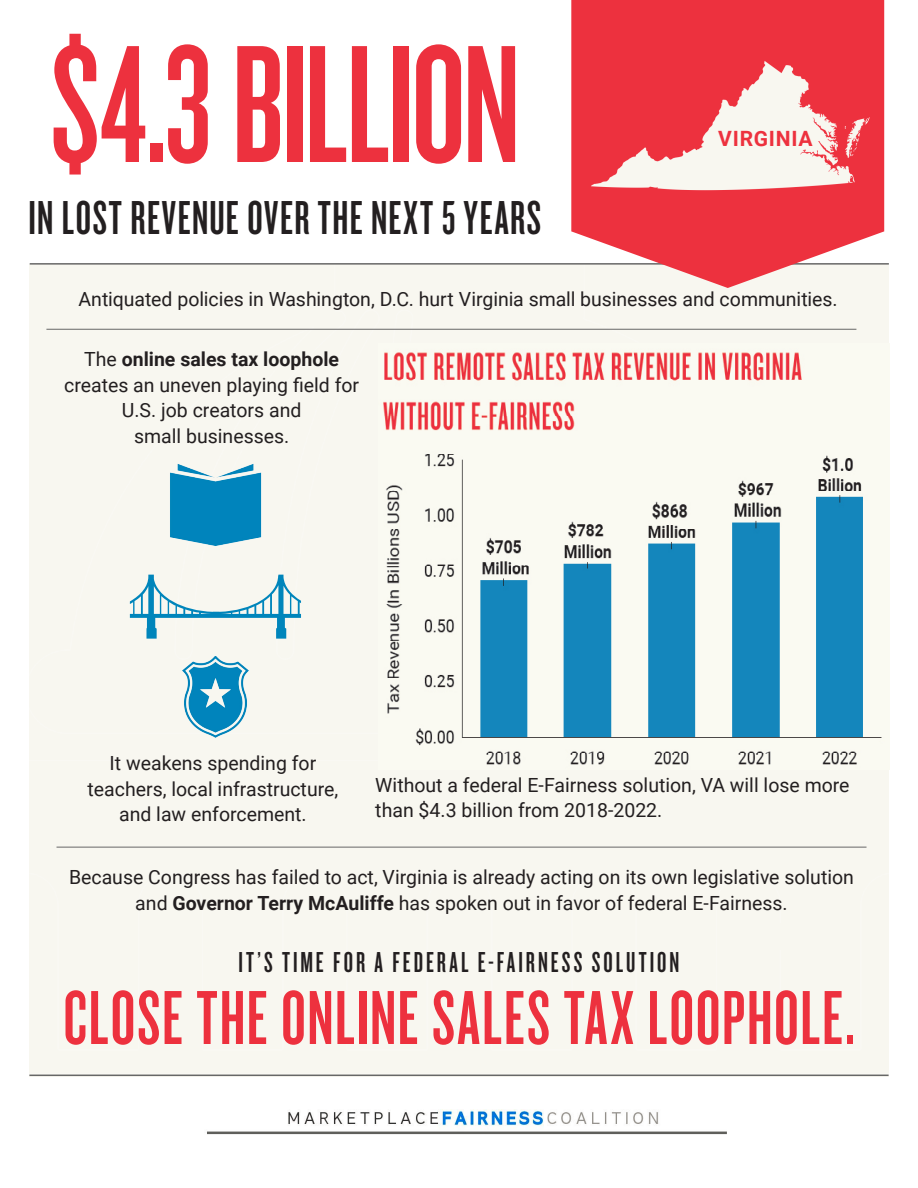
<style>
.page{position:relative;width:918px;height:1188px;background:#fff}
.page>*{position:absolute;margin:0;border:0;box-sizing:border-box;transform-origin:0 0}
.t1{font:174px "Knockout HTF47 Bantamweight";letter-spacing:-.015em;color:#ed313e}
.t2{font:79.5px "Knockout HTF47 Bantamweight";letter-spacing:.02em;color:#ed313e}
.t3{font:49.5px "Knockout HTF47 Bantamweight";letter-spacing:.03em;color:#231f20}
.t4{font:30px "Knockout HTF47 Bantamweight";letter-spacing:.1em;color:#231f20}
.t5{font:700 21px "Roboto";letter-spacing:.04em;color:#ed313e}
.t6{font:19.5px/25.5px "Roboto";color:#231f20;text-align:center}
.s1{font-weight:700}
</style>
<div class="page">
<hr style="left:30px;top:263px;width:859px;height:2px;background:#676767">
<svg style="left:571px;top:0;width:313px;height:288px;fill:#ed313e"></svg>
<hr style="left:29px;top:1075px;width:860px;height:1px;background:#676767">
<img style="left:577px;top:54px;width:307px;height:186px">
<div style="left:81px;top:896px;width:19px;height:36px;background:#f8f7f0"></div>
<hr style="left:57px;top:847px;width:810px;height:1px;background:#676767">
<img style="left:378px;top:344px;width:511px;height:426px">
<hr style="left:46px;top:329px;width:810px;height:1px;background:#676767">
<div style="left:775px;top:930px;width:63px;height:20px;background:#f8f7f0"></div>
<div style="left:776px;top:923px;width:63px;height:19px;background:#f8f7f0"></div>
<svg style="left:130px;top:575px;width:171px;height:64px"></svg>
<img style="left:175px;top:656px;width:82px;height:87px">
<img style="left:153px;top:456px;width:125px;height:107px">
<img style="left:207px;top:1109px;width:520px;height:26px">
<p class="t1" style="left:49px;top:18px;width:472px">$4.3 BILLION</p>
<p class="t3" style="left:29px;top:193px;width:514px">IN LOST REVENUE OVER THE NEXT 5 YEARS</p>
<p class="t5" style="left:718px;top:124px;width:96px">VIRGINIA</p>
<p class="t6" style="left:78px;top:286px;width:761px">Antiquated policies in Washington, D.C. hurt Virginia small businesses and communities.</p>
<p class="t6" style="left:64px;top:346px;width:297px">The <span class="s1">online sales tax loophole </span>creates an uneven playing field for<br>U.S. job creators and</p>
<p class="t6" style="left:134px;top:423px;width:157px">small businesses.</p>
<p class="t6" style="left:87px;top:750px;width:252px">It weakens spending for teachers, local infrastructure, and law enforcement.</p>
<p class="t6" style="left:375px;top:771px;width:476px;text-align:left">Without a federal E-Fairness solution, VA will lose more than $4.3 billion from 2018-2022.</p>
<p class="t6" style="left:69px;top:864px;width:787px">Because Congress has failed to act, Virginia is already acting on its own legislative solution and <span class="s1">Governor Terry McAuliffe</span> has spoken out in favor of federal E-Fairness.</p>
<p class="t4" style="left:239px;top:947px;width:442px">IT’S TIME FOR A FEDERAL E-FAIRNESS SOLUTION</p>
<p class="t2" style="left:64px;top:978px;width:792px">CLOSE THE ONLINE SALES TAX LOOPHOLE.</p>
</div>
